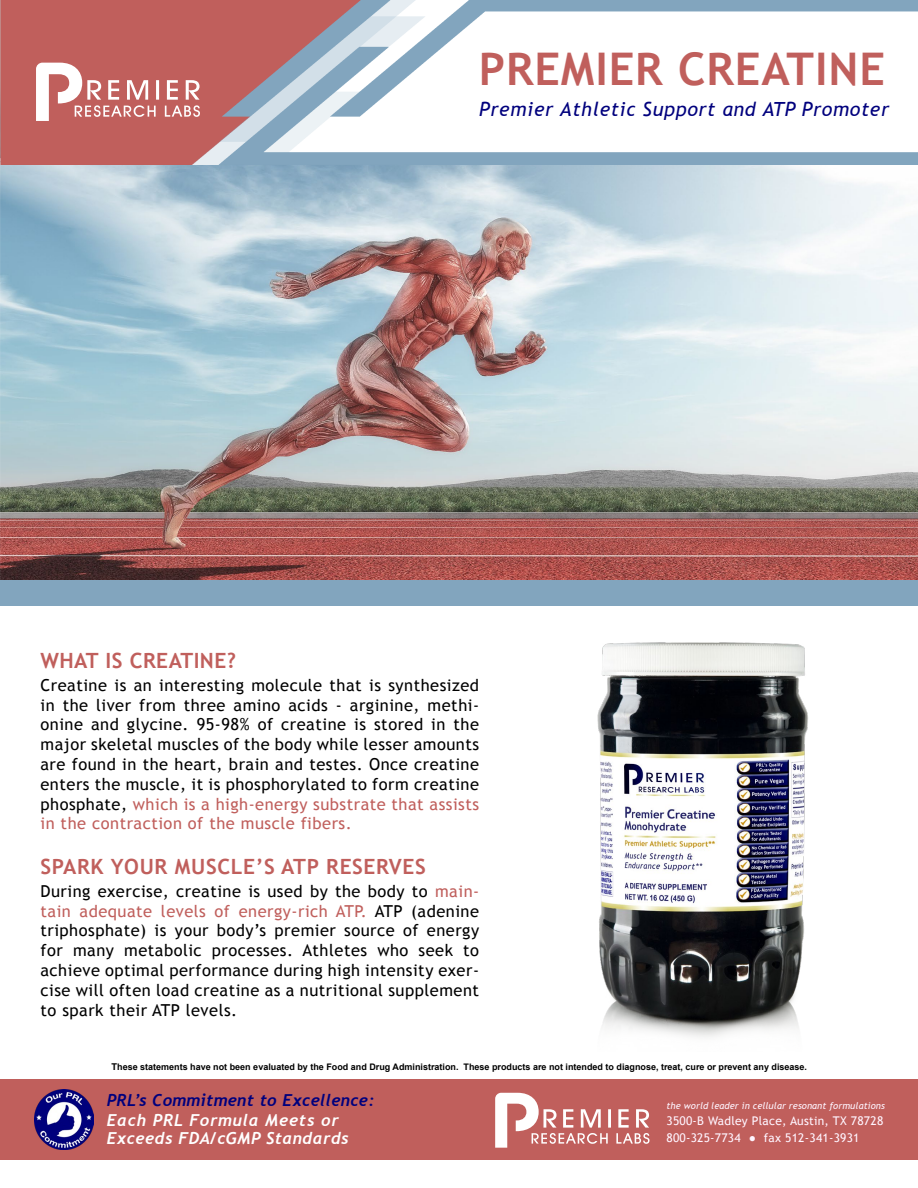
<style>
.page{position:relative;width:918px;height:1188px;background:#fff}
.page>*{position:absolute;margin:0;border:0;box-sizing:border-box;transform-origin:0 0}
.t1{font:700 45px "Trebuchet MS";letter-spacing:.02em;color:#c05f5c}
.t2{font:700 21px "Trebuchet MS";letter-spacing:.03em;color:#c05f5c}
.t3{font:italic 19.5px "Trebuchet MS";letter-spacing:.035em;color:#00007d}
.t4{font:16.5px/19.8px "Trebuchet MS";letter-spacing:.03em;color:#000;text-align:justify}
.t5{font:italic 700 16.5px/18px "Trebuchet";letter-spacing:.03em;color:#fff}
.t6{font:italic 700 16.5px "Trebuchet";letter-spacing:.02em;color:#00007d}
.t7{font:12px/16.5px "Trebuchet MS";letter-spacing:.02em;color:#fff5ff}
.t8{font:italic 9.3px "Trebuchet MS";letter-spacing:.01em;color:#fff5ff}
.t9{font:700 9px "Arial";color:#000}
.s1{color:#c05f5c}
.s2{font-size:9.3px}
</style>
<div class="page">
<img style="left:1px;top:165px;width:917px;height:415px">
<img style="left:597px;top:642px;width:211px;height:395px">
<div style="left:0;top:580px;width:918px;height:26px;background:#82a5be"></div>
<img style="left:0;top:0;width:918px;height:165px">
<svg style="left:36px;top:63px;width:164px;height:58px"></svg>
<div style="left:1px;top:1079px;width:917px;height:81px;background:#c05f5c"></div>
<svg style="left:495px;top:1093px;width:155px;height:55px"></svg>
<img style="left:34px;top:1090px;width:60px;height:59px">
<h1 class="t1" style="left:479px;top:41px;width:408px">PREMIER CREATINE</h1>
<p class="t3" style="left:479px;top:98px;width:412px">Premier Athletic Support and ATP Promoter</p>
<p class="t2" style="left:40px;top:648px;width:197px">WHAT IS CREATINE?</p>
<p class="t4" style="left:40px;top:675px;width:440px">Creatine is an interesting molecule that is synthesized in the liver from three amino acids - arginine, methi&shy;onine and glycine. 95-98% of creatine is stored in the major skeletal muscles of the body while lesser amounts are found in the heart, brain and testes. Once creatine enters the muscle, it is phosphorylated to form creatine phosphate, <span class="s1">which is a high-energy substrate that assists in the contraction of the muscle fibers.</span></p>
<p class="t2" style="left:40px;top:854px;width:387px">SPARK YOUR MUSCLE’S ATP RESERVES</p>
<p class="t4" style="left:40px;top:881px;width:440px">During exercise, creatine is used by the body to <span class="s1">main&shy;tain adequate levels of energy-rich ATP.</span> ATP (adenine triphosphate) is your body’s premier source of energy for many metabolic processes. Athletes who seek to achieve optimal performance during high intensity exer&shy;cise will often load creatine as a nutritional supplement to spark their ATP levels.</p>
<p class="t9" style="left:112px;top:1061px;width:697px"><span class="s2">T</span>hese statements have not been evaluated by the Food and Drug Administration. These products are not intended to diagnose, treat, cure or prevent any disease.</p>
<p class="t6" style="left:107px;top:1091px;width:269px">PRL’s Commitment to Excellence:</p>
<p class="t5" style="left:107px;top:1112px;width:244px">Each PRL Formula Meets or<br>Exceeds FDA/cGMP Standards</p>
<p class="t8" style="left:666px;top:1101px;width:220px">the world leader in cellular resonant formulations</p>
<p class="t7" style="left:666px;top:1113px;width:218px">3500-B Wadley Place, Austin, TX 78728<br>800-325-7734 ● fax 512-341-3931</p>
</div>
